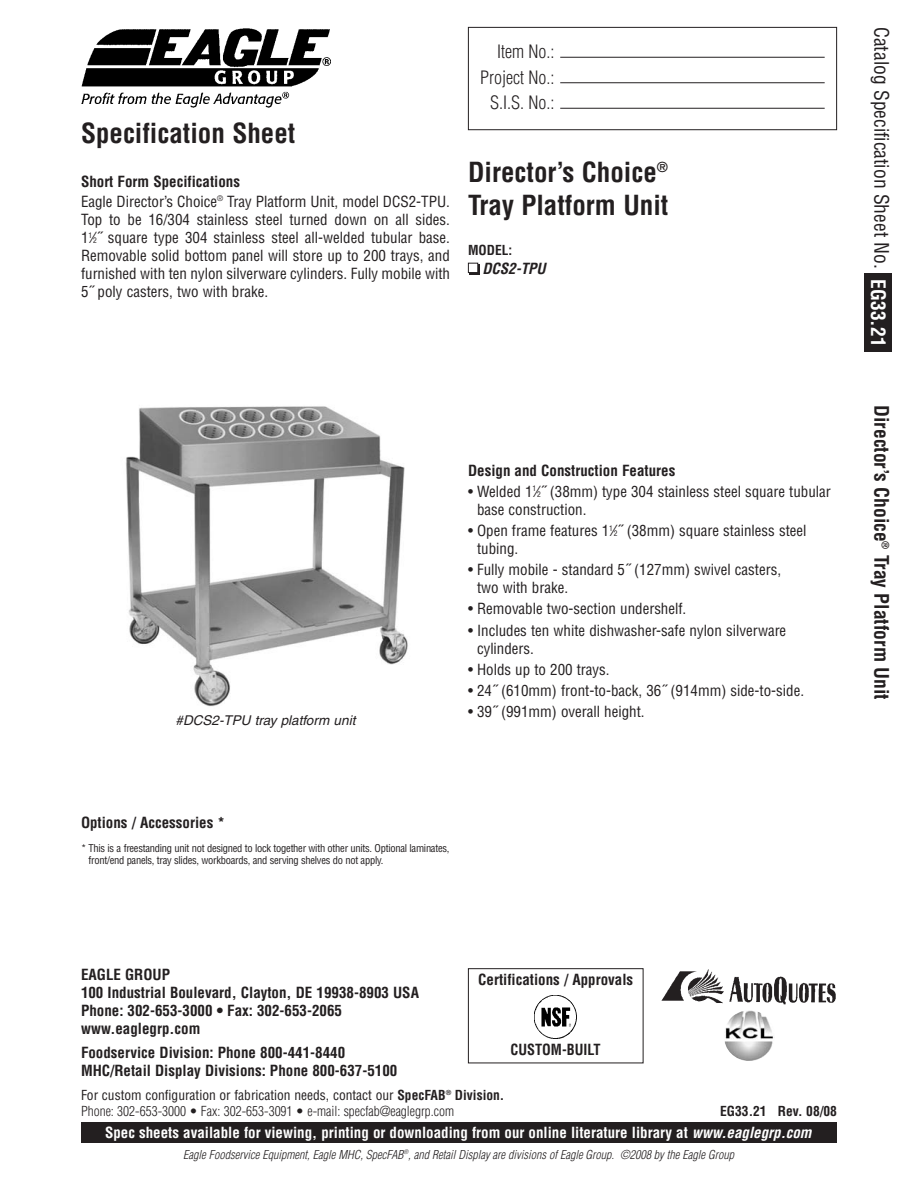
<style>
.page{position:relative;width:918px;height:1188px;background:#fff}
.page>*{position:absolute;margin:0;border:0;box-sizing:border-box;transform-origin:0 0}
.t1{font:700 condensed 27px/32.4px "Helvetica";color:#231f20}
.t2{font:condensed 19.5px "Helvetica";color:#231f20}
.t3{font:700 condensed 19.5px "Helvetica";color:#231f20}
.t4{font:300 condensed 18px/25.5px "Helvetica";color:#231f20;text-align:right}
.t5{font:condensed 15px/18px "Helvetica";color:#231f20}
.t6{font:700 condensed 15px/18px "Helvetica";color:#231f20}
.t7{font:700 condensed 15px "Helvetica";color:#fff}
.t8{font:700 condensed 15px "Helvetica";color:#231f20;scale:.95 1}
.t9{font:italic 700 condensed 15px "Helvetica";color:#231f20}
.t10{font:300 condensed 13.5px/16.2px "Helvetica";color:#231f20}
.t11{font:italic 13.5px "Helvetica";color:#231f20}
.t12{font:700 condensed 13.5px "Helvetica";color:#231f20}
.t13{font:italic 300 condensed 12px "Helvetica";color:#231f20}
.t14{font:condensed 10.5px/12.6px "Helvetica";letter-spacing:-.025em;color:#231f20}
.s1{font-weight:700}
.s2{font-size:7.5px}
.s3{font-weight:700;color:#fff}
.s4{font-weight:400}
.s5{font-style:italic}
</style>
<div class="page">
<div style="left:864px;top:274px;width:28px;height:78px;background:#231f20"></div>
<div style="left:468px;top:27px;width:369px;height:103px;border:1px solid #231f20"></div>
<hr style="left:560px;top:82px;width:265px;height:1px;background:#231f20">
<hr style="left:560px;top:57px;width:265px;height:1px;background:#231f20">
<hr style="left:560px;top:108px;width:265px;height:1px;background:#231f20">
<img style="left:81px;top:28px;width:250px;height:79px">
<div style="left:81px;top:1122px;width:756px;height:21px;background:#231f20"></div>
<img style="left:725px;top:1011px;width:49px;height:49px">
<img style="left:662px;top:969px;width:174px;height:35px">
<div style="left:468px;top:968px;width:175px;height:95px;border:1px solid #231f20"></div>
<img style="left:534px;top:995px;width:42px;height:44px">
<div style="left:470px;top:264px;width:10px;height:10px;background:#231f20"></div>
<div style="left:468px;top:263px;width:10px;height:10px;background:#fff"></div>
<div style="left:468px;top:263px;width:10px;height:10px;border:1px solid #231f20"></div>
<img style="left:126px;top:406px;width:282px;height:301px">
<h1 class="t1" style="left:81px;top:117px;width:216px">Specification Sheet</h1>
<p class="t5" style="left:81px;top:172px;width:371px;line-height:20.1px"><span class="s1">Short Form Specifications<br></span>Eagle Director’s Choice<sup>®</sup> Tray Platform Unit, model DCS2-TPU.</p>
<p class="t5" style="left:81px;top:211px;width:371px;text-align:justify">Top to be 16/304 stainless steel turned down on all sides.<br>1<sup>1</sup>⁄<span class="s2">2</span>˝ square type 304 stainless steel all-welded tubular base.<br>Removable solid bottom panel will store up to 200 trays, and furnished with ten nylon silverware cylinders. Fully mobile with 5˝ poly casters, two with brake.</p>
<p class="t4" style="left:480px;top:39px;width:76px">Item No.:<br>Project No.:<br>S.I.S. No.:</p>
<h1 class="t1" style="left:468px;top:157px;width:202px">Director’s Choice<sup>®<br></sup>Tray Platform Unit</h1>
<p class="t12" style="left:468px;top:242px;width:46px">MODEL:</p>
<p class="t9" style="left:482px;top:260px;width:65px">DCS2-TPU</p>
<p class="t11" style="left:176px;top:716px;width:181px">#DCS2-TPU tray platform unit</p>
<p class="t6" style="left:468px;top:461px;width:209px">Design and Construction Features</p>
<p class="t5" style="left:477px;top:483px;width:355px;text-indent:-9px">• Welded 1<sup>1</sup>⁄<span class="s2">2</span>˝ (38mm) type 304 stainless steel square tubular base construction.</p>
<p class="t5" style="left:477px;top:522px;width:331px;text-indent:-9px">• Open frame features 1<sup>1</sup>⁄<span class="s2">2</span>˝ (38mm) square stainless steel tubing.</p>
<p class="t5" style="left:477px;top:561px;width:306px;text-indent:-9px">• Fully mobile - standard 5˝ (127mm) swivel casters, two with brake.</p>
<p class="t5" style="left:468px;top:600px;width:220px">• Removable two-section undershelf.</p>
<p class="t5" style="left:477px;top:622px;width:311px;text-indent:-9px">• Includes ten white dishwasher-safe nylon silverware cylinders.</p>
<p class="t5" style="left:468px;top:661px;width:143px">• Holds up to 200 trays.</p>
<p class="t5" style="left:468px;top:682px;width:338px">• 24˝ (610mm) front-to-back, 36˝ (914mm) side-to-side.</p>
<p class="t5" style="left:468px;top:703px;width:178px">• 39˝ (991mm) overall height.</p>
<p class="t6" style="left:81px;top:814px;width:145px">Options / Accessories *</p>
<p class="t14" style="left:89px;top:842px;width:362px;text-indent:-8px">* This is a freestanding unit not designed to lock together with other units. Optional laminates, front/end panels, tray slides, workboards, and serving shelves do not apply.</p>
<h2 class="t2" style="left:893px;top:27px;width:321px;rotate:90deg">Catalog Specification Sheet No. <span class="s3">EG33.21</span></h2>
<h2 class="t3" style="left:893px;top:405px;width:296px;rotate:90deg">Director’s Choice<sup>®</sup> Tray Platform Unit</h2>
<p class="t6" style="left:81px;top:965px;width:340px">EAGLE GROUP<br>100 Industrial Boulevard, Clayton, DE 19938-8903 USA<br>Phone: 302-653-3000 • Fax: 302-653-2065 www.eaglegrp.com</p>
<p class="t6" style="left:81px;top:1044px;width:318px">Foodservice Division: Phone 800-441-8440<br>MHC/Retail Display Divisions: Phone 800-637-5100</p>
<p class="t6" style="left:478px;top:971px;width:156px">Certifications / Approvals</p>
<p class="t8" style="left:511px;top:1041px;width:96px">CUSTOM-BUILT</p>
<p class="t10" style="left:81px;top:1087px;width:425px"><span class="s4">For custom configuration or fabrication needs, contact our</span> <span class="s1">SpecFAB</span><sup>®</sup> <span class="s1">Division.<br></span>Phone: 302-653-3000 • Fax: 302-653-3091 • e-mail: specfab@eaglegrp.com</p>
<p class="t12" style="left:720px;top:1103px;width:118px">EG33.21 Rev. 08/08</p>
<p class="t7" style="left:105px;top:1124px;width:708px">Spec sheets available for viewing, printing or downloading from our online literature library at <span class="s5">www.eaglegrp.com</span></p>
<p class="t13" style="left:183px;top:1148px;width:552px">Eagle Foodservice Equipment, Eagle MHC, SpecFAB<sup>®</sup>, and Retail Display are divisions of Eagle Group. ©2008 by the Eagle Group</p>
</div>
